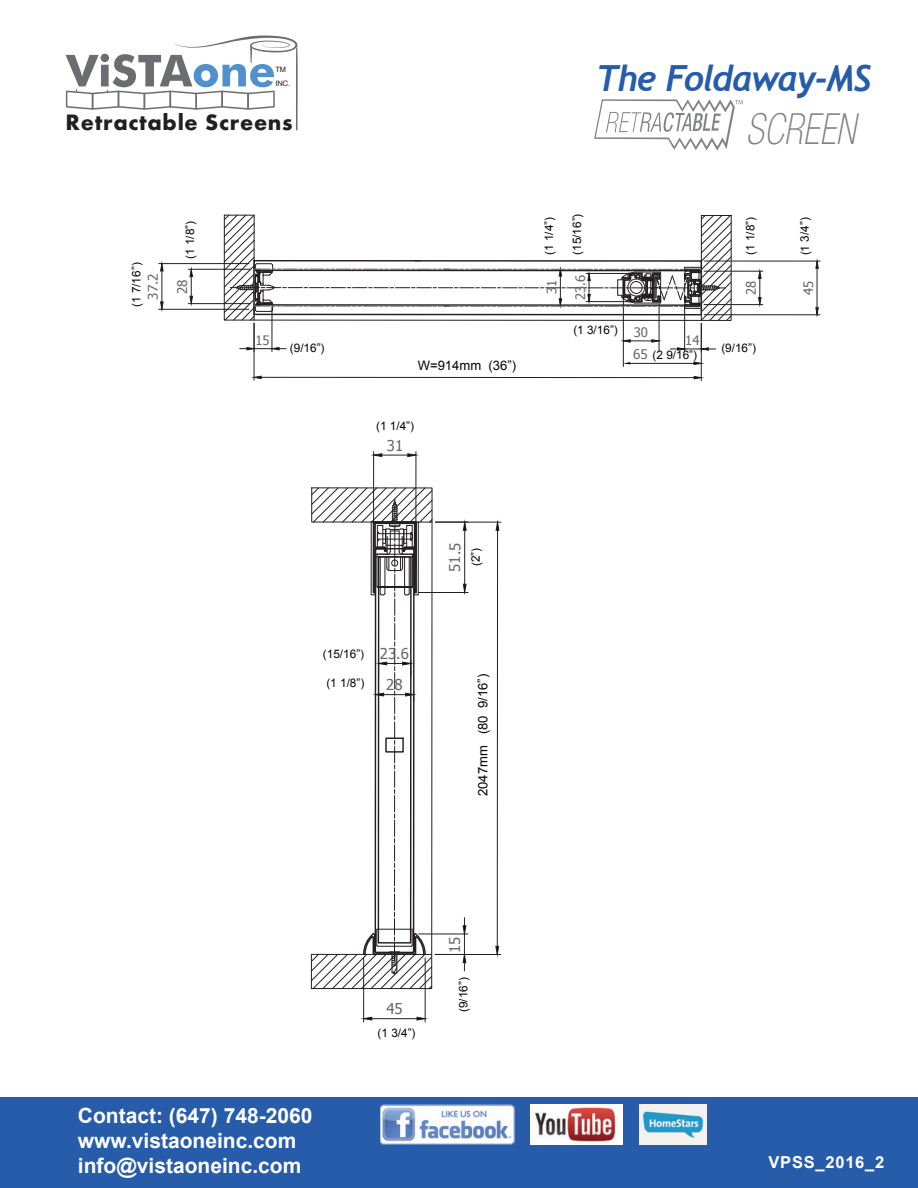
<style>
.page{position:relative;width:918px;height:1188px;background:#fff}
.page>*{position:absolute;margin:0;border:0;box-sizing:border-box;transform-origin:0 0}
.t1{font:italic 100 condensed 42.9px "Helvetica Neue";letter-spacing:.01em;color:#808285;scale:.88 1}
.t2{font:italic 700 36px "Trebuchet";letter-spacing:-.045em;color:#275caa}
.t3{font:700 23.1px "Futura T";letter-spacing:.03em;color:#231f20}
.t4{font:700 21px/25.2px "Arial";color:#fff}
.t5{font:700 16.5px "Arial";letter-spacing:.045em;color:#fff}
.t6{font:15px/31px "Tahoma";color:#676666;text-align:center}
.t7{font:13.35px "Tahoma";color:#676666}
.t8{font:13.05px "Arial";letter-spacing:-.005em;color:#050504}
.t9{font:13.05px "Tahoma";color:#676666}
.t10{font:11.85px "Arial";color:#050504}
.t11{font:7.5px "Helvetica";color:#231f20}
.t12{font:7.35px "Helvetica";color:#231f20}
.s1{font-family:"Tahoma";font-size:13.35px;color:#676666}
</style>
<div class="page">
<hr style="left:629px;top:363px;width:65px;height:1px;background:#231f20">
<svg style="left:693px;top:361px;width:8px;height:4px"></svg>
<hr style="left:188px;top:303px;width:63px;height:1px;background:#231f20">
<hr style="left:188px;top:269px;width:63px;height:1px;background:#231f20">
<svg style="left:189px;top:269px;width:4px;height:35px"></svg>
<hr style="left:159px;top:263px;width:90px;height:1px;background:#231f20">
<hr style="left:159px;top:309px;width:90px;height:1px;background:#231f20">
<hr style="left:162px;top:271px;width:1px;height:31px;background:#231f20">
<svg style="left:160px;top:263px;width:4px;height:9px"></svg>
<svg style="left:160px;top:301px;width:4px;height:9px"></svg>
<hr style="left:704px;top:271px;width:59px;height:1px;background:#231f20">
<hr style="left:704px;top:304px;width:59px;height:1px;background:#231f20">
<svg style="left:758px;top:270px;width:4px;height:35px"></svg>
<hr style="left:254px;top:323px;width:1px;height:57px;background:#231f20">
<hr style="left:701px;top:323px;width:1px;height:58px;background:#231f20">
<hr style="left:261px;top:377px;width:433px;height:1px;background:#231f20">
<svg style="left:253px;top:375px;width:9px;height:4px"></svg>
<svg style="left:693px;top:376px;width:9px;height:4px"></svg>
<hr style="left:623px;top:299px;width:1px;height:67px;background:#231f20">
<svg style="left:223px;top:214px;width:509px;height:138px"></svg>
<hr style="left:704px;top:261px;width:116px;height:1px;background:#231f20">
<hr style="left:704px;top:314px;width:116px;height:1px;background:#231f20">
<hr style="left:817px;top:268px;width:1px;height:40px;background:#231f20">
<svg style="left:815px;top:260px;width:4px;height:9px"></svg>
<svg style="left:815px;top:307px;width:4px;height:9px"></svg>
<hr style="left:419px;top:934px;width:49px;height:1px;background:#231f20">
<svg style="left:462px;top:918px;width:5px;height:53px"></svg>
<hr style="left:419px;top:592px;width:49px;height:1px;background:#231f20">
<hr style="left:464px;top:530px;width:1px;height:54px;background:#231f20">
<svg style="left:463px;top:521px;width:4px;height:10px"></svg>
<svg style="left:463px;top:583px;width:4px;height:9px"></svg>
<hr style="left:435px;top:954px;width:66px;height:1px;background:#231f20">
<hr style="left:435px;top:522px;width:66px;height:1px;background:#231f20">
<hr style="left:497px;top:530px;width:1px;height:416px;background:#231f20">
<svg style="left:495px;top:946px;width:4px;height:8px"></svg>
<svg style="left:495px;top:521px;width:5px;height:10px"></svg>
<hr style="left:373px;top:452px;width:1px;height:114px;background:#231f20">
<hr style="left:416px;top:452px;width:1px;height:114px;background:#231f20">
<svg style="left:373px;top:453px;width:44px;height:4px"></svg>
<hr style="left:363px;top:958px;width:1px;height:64px;background:#231f20">
<hr style="left:425px;top:958px;width:1px;height:64px;background:#231f20">
<hr style="left:372px;top:1018px;width:45px;height:1px;background:#231f20">
<svg style="left:363px;top:1016px;width:10px;height:5px"></svg>
<svg style="left:416px;top:1017px;width:10px;height:4px"></svg>
<svg style="left:310px;top:487px;width:123px;height:503px"></svg>
<svg style="left:594px;top:99px;width:149px;height:52px"></svg>
<svg style="left:65px;top:35px;width:233px;height:95px"></svg>
<div style="left:0;top:1098px;width:918px;height:90px;background:#275caa"></div>
<img style="left:380px;top:1105px;width:134px;height:40px">
<img style="left:531px;top:1105px;width:92px;height:40px">
<img style="left:639px;top:1105px;width:68px;height:40px">
<p class="t12" style="left:275px;top:63px;width:12px">TM</p>
<p class="t11" style="left:275px;top:78px;width:17px">INC.</p>
<h3 class="t3" style="left:66px;top:109px;width:229px">Retractable Screens</h3>
<p class="t10" style="left:129px;top:307px;width:46px;rotate:-90deg">(1 7/16”)</p>
<p class="t7" style="left:144px;top:300px;width:27px;rotate:-90deg">37.2</p>
<p class="t10" style="left:182px;top:259px;width:39px;rotate:-90deg">(1 1/8”)</p>
<p class="t7" style="left:174px;top:294px;width:16px;rotate:-90deg">28</p>
<h2 class="t2" style="left:596px;top:56px;width:277px">The Foldaway-MS</h2>
<h1 class="t1" style="left:746px;top:105px;width:126px">SCREEN</h1>
<p class="t10" style="left:541px;top:255px;width:39px;rotate:-90deg">(1 1/4”)</p>
<p class="t10" style="left:569px;top:255px;width:43px;rotate:-90deg">(15/16”)</p>
<p class="t10" style="left:743px;top:255px;width:39px;rotate:-90deg">(1 1/8”)</p>
<p class="t10" style="left:797px;top:255px;width:39px;rotate:-90deg">(1 3/4”)</p>
<p class="t9" style="left:572px;top:300px;width:27px;rotate:-90deg">23.6</p>
<p class="t9" style="left:543px;top:294px;width:16px;rotate:-90deg">31</p>
<p class="t9" style="left:800px;top:295px;width:16px;rotate:-90deg">45</p>
<p class="t9" style="left:742px;top:295px;width:16px;rotate:-90deg">28</p>
<p class="t9" style="left:256px;top:331px;width:16px">15</p>
<p class="t10" style="left:573px;top:322px;width:46px">(1 3/16”)</p>
<p class="t9" style="left:634px;top:324px;width:16px">30</p>
<p class="t9" style="left:685px;top:332px;width:16px">14</p>
<p class="t10" style="left:290px;top:340px;width:36px">(9/16”)</p>
<p class="t10" style="left:721px;top:340px;width:36px">(9/16”)</p>
<p class="t10" style="left:633px;top:347px;width:65px"><span class="s1">65</span> (2 9/16”)</p>
<p class="t8" style="left:418px;top:357px;width:100px">W=914mm (36”)</p>
<p class="t10" style="left:376px;top:418px;width:39px">(1 1/4”)</p>
<p class="t6" style="left:387px;top:429px;width:18px">31</p>
<p class="t10" style="left:323px;top:646px;width:43px">(15/16”)</p>
<p class="t10" style="left:326px;top:675px;width:39px">(1 1/8”)</p>
<p class="t6" style="left:380px;top:638px;width:31px">23.6<br>28</p>
<p class="t6" style="left:439px;top:572px;width:31px;rotate:-90deg">51.5</p>
<p class="t10" style="left:468px;top:566px;width:20px;rotate:-90deg">(2”)</p>
<p class="t8" style="left:474px;top:796px;width:124px;rotate:-90deg">2047mm (80 9/16”)</p>
<h3 class="t4" style="left:78px;top:1104px;width:236px">Contact: (647) 748-2060 www.vistaoneinc.com info@vistaoneinc.com</h3>
<p class="t6" style="left:386px;top:993px;width:18px">45</p>
<p class="t10" style="left:378px;top:1025px;width:39px">(1 3/4”)</p>
<p class="t6" style="left:438px;top:953px;width:18px;rotate:-90deg">15</p>
<p class="t10" style="left:456px;top:1012px;width:36px;rotate:-90deg">(9/16”)</p>
<h3 class="t5" style="left:769px;top:1151px;width:117px">VPSS_2016_2</h3>
</div>
